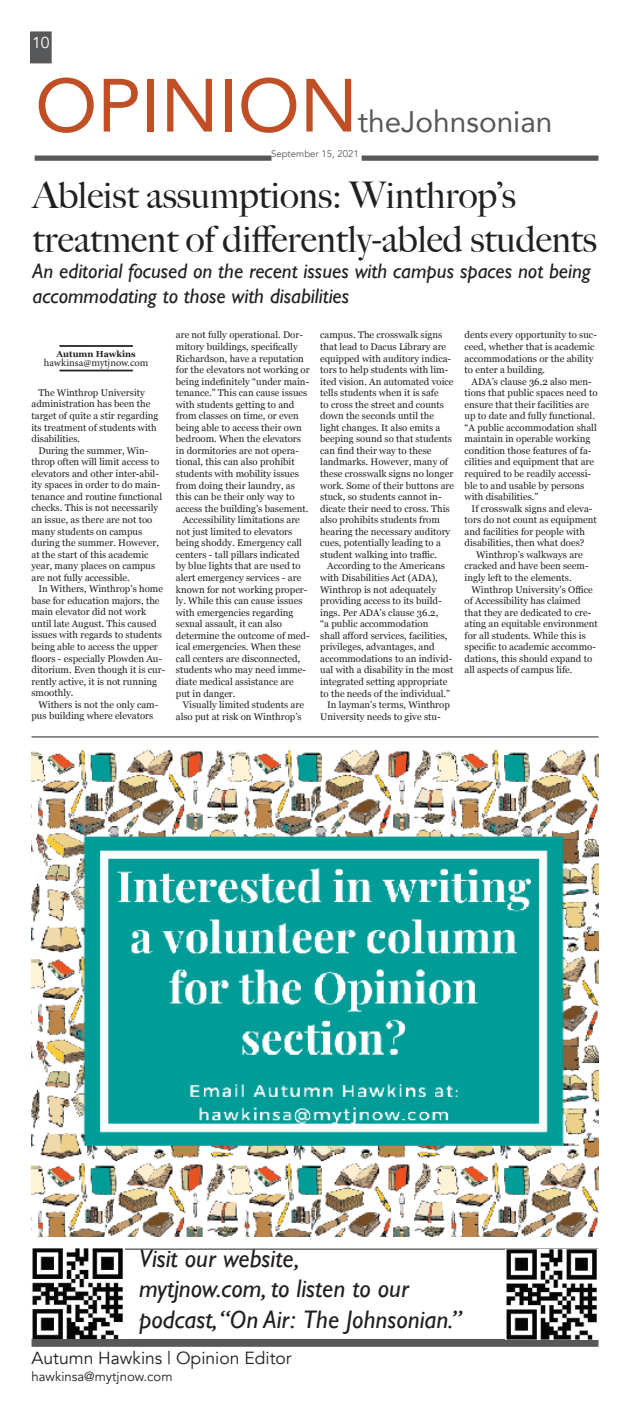
<style>
.page{position:relative;width:630px;height:1424px;background:#fff}
.page>*{position:absolute;margin:0;border:0;box-sizing:border-box;transform-origin:0 0}
.t1{font:74.38px "Avenir";color:#c14f26}
.t2{font:500 36.75px/44.1px "Big Caslon";color:#231f20}
.t3{font:29.75px "Avenir";color:#57585a}
.t4{font:italic 25.38px "Gill Sans";color:#231f20}
.t5{font:italic 21px/25.2px "Gill Sans";color:#231f20}
.t6{font:17.5px "Avenir";color:#231f20}
.t7{font:15.75px "Avenir";color:#fff}
.t8{font:13.12px "Avenir";color:#231f20}
.t9{font:10.5px "Minion Pro";letter-spacing:-.005em;color:#231f20}
.t10{font:9.62px/11.5px "Georgia";color:#231f20}
.t11{font:9.62px "Avenir";color:#57585a}
.t12{font:700 8.75px "Georgia";color:#231f20}
</style>
<div class="page">
<div style="left:35px;top:155px;width:237px;height:6px;background:#57585a"></div>
<div style="left:362px;top:155px;width:236px;height:6px;background:#57585a"></div>
<div style="left:31px;top:32px;width:20px;height:31px;background:#57585a"></div>
<div style="left:30px;top:32px;width:22px;height:31px;border:1px solid #57585a"></div>
<div style="left:32px;top:1339px;width:566px;height:8px;background:#57585a"></div>
<hr style="left:59px;top:370px;width:74px;height:1px;background:#231f20">
<hr style="left:59px;top:345px;width:74px;height:2px;background:#231f20">
<img style="left:32px;top:750px;width:566px;height:486px">
<hr style="left:32px;top:737px;width:566px;height:1px;background:#231f20">
<hr style="left:32px;top:1249px;width:566px;height:1px;background:#231f20">
<img style="left:32px;top:1249px;width:93px;height:90px">
<img style="left:505px;top:1249px;width:93px;height:90px">
<p class="t7" style="left:32px;top:33px;width:19px">10</p>
<p class="t1" style="left:35px;top:46px;width:324px">OPINION</p>
<p class="t3" style="left:358px;top:97px;width:196px">theJohnsonian</p>
<p class="t11" style="left:271px;top:148px;width:89px">September 15, 2021</p>
<p class="t2" style="left:33px;top:172px;width:566px">Ableist assumptions: Winthrop’s treatment of differently-abled students</p>
<p class="t5" style="left:33px;top:258px;width:560px">An editorial focused on the recent issues with campus spaces not being accommodating to those with disabilities</p>
<p class="t12" style="left:57px;top:347px;width:81px">Autumn Hawkins</p>
<p class="t9" style="left:44px;top:355px;width:106px">hawkinsa@mytjnow.com</p>
<p class="t10" style="left:32px;top:386px;width:128px;text-indent:7px">The Winthrop University administration has been the target of quite a stir regarding its treatment of students with disabilities.</p>
<p class="t10" style="left:32px;top:444px;width:132px;text-indent:7px">During the summer, Win&shy;throp often will limit access to elevators and other inter-abil&shy;ity spaces in order to do main&shy;tenance and routine functional checks. This is not necessarily an issue, as there are not too many students on campus during the summer. However, at the start of this academic year, many places on campus are not fully accessible.</p>
<p class="t10" style="left:32px;top:583px;width:135px;text-indent:7px">In Withers, Winthrop’s home base for education majors, the main elevator did not work until late August. This caused issues with regards to students being able to access the upper floors - especially Plowden Au&shy;ditorium. Even though it is cur&shy;rently active, it is not running smoothly.</p>
<p class="t10" style="left:32px;top:698px;width:128px;text-indent:7px">Withers is not the only cam&shy;pus building where elevators</p>
<p class="t10" style="left:176px;top:329px;width:135px">are not fully operational. Dor&shy;mitory buildings, specifically<br>Richardson, have a reputation for the elevators not working or being indefinitely “under main&shy;tenance.” This can cause issues with students getting to and from classes on time, or even being able to access their own bedroom. When the elevators in dormitories are not opera&shy;tional, this can also prohibit students with mobility issues from doing their laundry, as this can be their only way to access the building’s basement.</p>
<p class="t10" style="left:176px;top:514px;width:135px;text-indent:7px">Accessibility limitations are not just limited to elevators being shoddy. Emergency call centers - tall pillars indicated by blue lights that are used to alert emergency services - are known for not working proper&shy;ly. While this can cause issues with emergencies regarding sexual assault, it can also determine the outcome of med&shy;ical emergencies. When these call centers are disconnected, students who may need imme&shy;diate medical assistance are put in danger.</p>
<p class="t10" style="left:176px;top:698px;width:130px;text-align:right">Visually limited students are also put at risk on Winthrop’s</p>
<p class="t10" style="left:320px;top:329px;width:135px">campus. The crosswalk signs that lead to Dacus Library are equipped with auditory indica&shy;tors to help students with lim&shy;ited vision. An automated voice tells students when it is safe<br>to cross the street and counts down the seconds until the light changes. It also emits a beeping sound so that students can find their way to these landmarks. However, many of these crosswalk signs no longer work. Some of their buttons are stuck, so students cannot in&shy;dicate their need to cross. This also prohibits students from hearing the necessary auditory cues, potentially leading to a student walking into traffic.</p>
<p class="t10" style="left:320px;top:560px;width:135px;text-indent:7px">According to the Americans with Disabilities Act (ADA),<br>Winthrop is not adequately providing access to its build&shy;ings. Per ADA’s clause 36.2,<br>“a public accommodation<br>shall afford services, facilities, privileges, advantages, and accommodations to an individ&shy;ual with a disability in the most integrated setting appropriate to the needs of the individual.”</p>
<p class="t10" style="left:320px;top:698px;width:131px;text-indent:7px">In layman’s terms, Winthrop<br>University needs to give stu-</p>
<p class="t10" style="left:465px;top:329px;width:134px">dents every opportunity to suc&shy;ceed, whether that is academic accommodations or the ability to enter a building.</p>
<p class="t10" style="left:465px;top:375px;width:134px;text-indent:7px">ADA’s clause 36.2 also men&shy;tions that public spaces need to ensure that their facilities are up to date and fully functional. “A public accommodation shall maintain in operable working condition those features of fa&shy;cilities and equipment that are required to be readily accessi&shy;ble to and usable by persons with disabilities.”</p>
<p class="t10" style="left:465px;top:502px;width:134px;text-indent:7px">If crosswalk signs and eleva&shy;tors do not count as equipment and facilities for people with disabilities, then what does?</p>
<p class="t10" style="left:465px;top:548px;width:126px;text-indent:12px">Winthrop’s walkways are cracked and have been seem&shy;ingly left to the elements.</p>
<p class="t10" style="left:465px;top:583px;width:135px;text-indent:7px">Winthrop University’s Office of Accessibility has claimed that they are dedicated to cre&shy;ating an equitable environment for all students. While this is specific to academic accommo&shy;dations, this should expand to all aspects of campus life.</p>
<p class="t4" style="left:139px;top:1244px;width:162px">Visit our website,</p>
<p class="t4" style="left:139px;top:1274px;width:271px">mytjnow.com, to listen to our</p>
<p class="t4" style="left:139px;top:1305px;width:324px">podcast, “On Air: The Johnsonian.”</p>
<p class="t6" style="left:32px;top:1348px;width:262px">Autumn Hawkins | Opinion Editor</p>
<p class="t8" style="left:32px;top:1368px;width:143px">hawkinsa@mytjnow.com</p>
</div>
